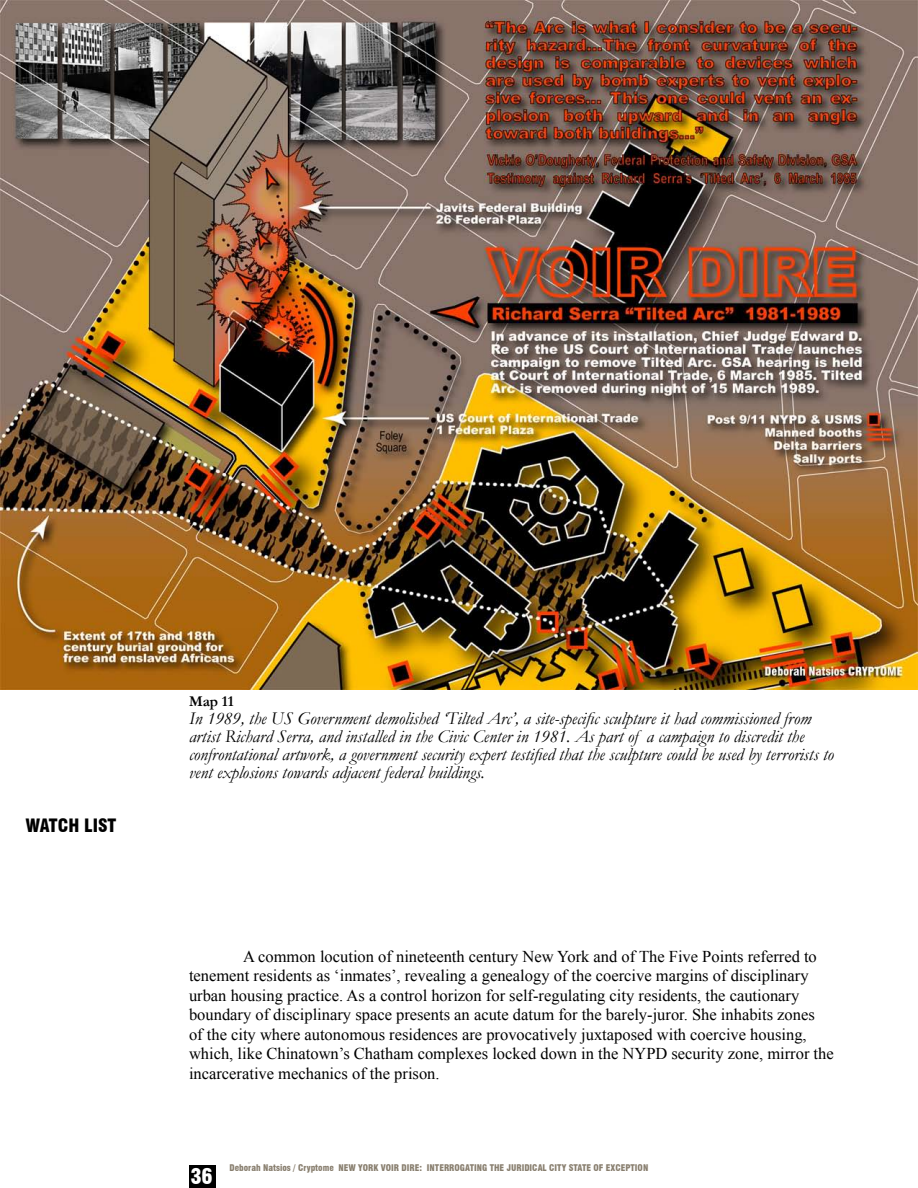
<style>
.page{position:relative;width:918px;height:1188px;background:#fff}
.page>*{position:absolute;margin:0;border:0;box-sizing:border-box;transform-origin:0 0}
.t1{font:900 condensed 21px "Swiss 721 BT";color:#fff}
.t2{font:italic 18px/18px "Garamond";color:#000}
.t3{font:900 condensed 18px "Swiss 721 BT";color:#000}
.t4{font:16.5px/19.5px "Times New Roman";color:#000}
.t5{font:700 15px "Garamond";color:#000}
.t6{font:900 condensed 9px "Swiss 721 BT";color:#887e6e}
</style>
<div class="page">
<img style="left:0;top:0;width:918px;height:689px">
<div style="left:189px;top:1165px;width:27px;height:23px;background:#000"></div>
<p class="t3" style="left:26px;top:814px;width:92px">WATCH LIST</p>
<p class="t5" style="left:189px;top:691px;width:46px">Map 11</p>
<p class="t2" style="left:189px;top:709px;width:646px">In 1989, the US Government demolished ‘Tilted Arc’, a site-specific sculpture it had commissioned from artist Richard Serra, and installed in the Civic Center in 1981. As part of a campaign to discredit the confrontational artwork, a government security expert testified that the sculpture could be used by terrorists to vent explosions towards adjacent federal buildings.</p>
<p class="t4" style="left:189px;top:946px;width:646px;text-indent:54px">A common locution of nineteenth century New York and of The Five Points referred to tenement residents as ‘inmates’, revealing a genealogy of the coercive margins of disciplinary urban housing practice. As a control horizon for self-regulating city residents, the cautionary boundary of disciplinary space presents an acute datum for the barely-juror. She inhabits zones<br>of the city where autonomous residences are provocatively juxtaposed with coercive housing, which, like Chinatown’s Chatham complexes locked down in the NYPD security zone, mirror the incarcerative mechanics of the prison.</p>
<p class="t1" style="left:190px;top:1164px;width:24px">36</p>
<p class="t6" style="left:230px;top:1163px;width:420px">Deborah Natsios / Cryptome NEW YORK VOIR DIRE: INTERROGATING THE JURIDICAL CITY STATE OF EXCEPTION</p>
</div>
